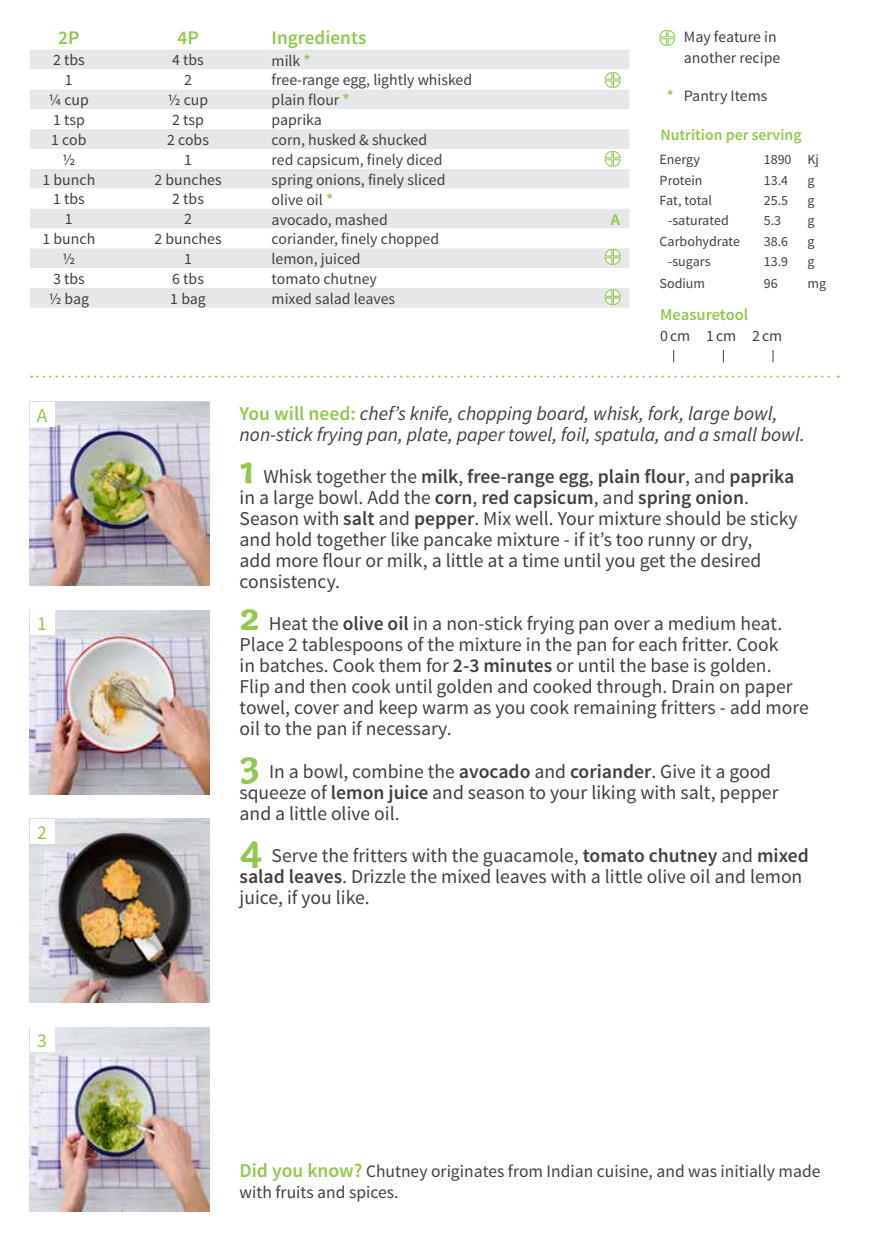
<style>
.page{position:relative;width:869px;height:1241px;background:#fff}
.page>*{position:absolute;margin:0;border:0;box-sizing:border-box;transform-origin:0 0}
.t1{font:19.6px/21px "Source Sans Pro";color:#414042}
.t2{font:italic 19.6px/21px "Source Sans Pro";color:#414042}
.t3{font:19.6px "Source Sans Pro";color:#91c84e}
.t4{font:600 19.25px "Source Sans Pro";color:#91c84e}
.t5{font:17.5px/21px "Source Sans Pro";color:#414042}
.t6{font:600 16.45px "Source Sans Pro";color:#91c84e}
.t7{font:15.75px/21px "Source Sans Pro";color:#414042}
.t8{font:600 15.75px "Source Sans Pro";color:#91c84e}
.t9{font:15.75px "Source Sans Pro";letter-spacing:.06em;color:#414042}
.t10{font:14px "Source Sans Pro";color:#414042}
.s1{font-weight:600;font-size:16.45px;color:#91c84e}
.s2{font-weight:600;color:#91c84e}
.s3{font-weight:600;font-style:normal;color:#91c84e}
.s4{font-family:"Capucine Basic";font-weight:700;font-size:41.12px;color:#91c84e}
.s5{font-weight:600}
.s6{font-weight:600;font-size:19.6px;color:#91c84e}
</style>
<div class="page">
<svg style="left:659px;top:29px;width:16px;height:17px"></svg>
<svg style="left:31px;top:375px;width:807px;height:2px"></svg>
<svg style="left:673px;top:350px;width:1px;height:12px"></svg>
<svg style="left:722px;top:350px;width:1px;height:12px"></svg>
<svg style="left:772px;top:350px;width:1px;height:12px"></svg>
<img style="left:30px;top:818px;width:180px;height:184px">
<img style="left:30px;top:402px;width:180px;height:183px">
<img style="left:30px;top:610px;width:180px;height:184px">
<img style="left:30px;top:1027px;width:180px;height:184px">
<div style="left:30px;top:402px;width:25px;height:25px;background:#fff"></div>
<div style="left:30px;top:610px;width:25px;height:25px;background:#fff"></div>
<div style="left:30px;top:1027px;width:25px;height:25px;background:#fff"></div>
<div style="left:30px;top:818px;width:25px;height:25px;background:#fff"></div>
<div style="left:30px;top:50px;width:599px;height:258px;background:#e6e7e8"></div>
<svg style="left:30px;top:69px;width:599px;height:219px"></svg>
<svg style="left:604px;top:71px;width:17px;height:18px"></svg>
<svg style="left:604px;top:248px;width:17px;height:17px"></svg>
<svg style="left:604px;top:150px;width:17px;height:17px"></svg>
<svg style="left:604px;top:288px;width:17px;height:18px"></svg>
<p class="t4" style="left:58px;top:26px;width:23px">2P</p>
<p class="t4" style="left:177px;top:26px;width:23px">4P</p>
<p class="t4" style="left:271px;top:26px;width:96px">Ingredients</p>
<p class="t7" style="left:53px;top:50px;width:33px">2 tbs</p>
<p class="t7" style="left:172px;top:50px;width:33px">4 tbs</p>
<p class="t7" style="left:271px;top:50px;width:41px">milk <span class="s1">*</span></p>
<p class="t7" style="left:65px;top:70px;width:9px">1</p>
<p class="t7" style="left:184px;top:70px;width:9px">2</p>
<p class="t7" style="left:271px;top:70px;width:202px">free-range egg, lightly whisked</p>
<p class="t7" style="left:49px;top:90px;width:41px">¼ cup</p>
<p class="t7" style="left:168px;top:90px;width:42px">½ cup</p>
<p class="t7" style="left:271px;top:90px;width:80px">plain flour <span class="s1">*</span></p>
<p class="t7" style="left:53px;top:110px;width:33px">1 tsp</p>
<p class="t7" style="left:172px;top:110px;width:33px">2 tsp</p>
<p class="t7" style="left:271px;top:110px;width:52px">paprika</p>
<p class="t7" style="left:51px;top:129px;width:37px">1 cob</p>
<p class="t7" style="left:167px;top:129px;width:43px">2 cobs</p>
<p class="t7" style="left:271px;top:129px;width:157px">corn, husked &amp; shucked</p>
<p class="t7" style="left:62px;top:149px;width:14px">½</p>
<p class="t7" style="left:184px;top:149px;width:9px">1</p>
<p class="t7" style="left:271px;top:149px;width:172px">red capsicum, finely diced</p>
<p class="t7" style="left:43px;top:169px;width:54px">1 bunch</p>
<p class="t7" style="left:154px;top:169px;width:69px">2 bunches</p>
<p class="t7" style="left:271px;top:169px;width:175px">spring onions, finely sliced</p>
<p class="t7" style="left:53px;top:189px;width:33px">1 tbs</p>
<p class="t7" style="left:172px;top:189px;width:33px">2 tbs</p>
<p class="t7" style="left:271px;top:189px;width:63px">olive oil <span class="s1">*</span></p>
<p class="t7" style="left:65px;top:209px;width:9px">1</p>
<p class="t7" style="left:184px;top:209px;width:9px">2</p>
<p class="t7" style="left:271px;top:209px;width:118px">avocado, mashed</p>
<p class="t6" style="left:610px;top:209px;width:11px">A</p>
<p class="t7" style="left:42px;top:229px;width:54px">1 bunch</p>
<p class="t7" style="left:154px;top:229px;width:69px">2 bunches</p>
<p class="t7" style="left:271px;top:229px;width:169px">coriander, finely chopped</p>
<p class="t7" style="left:62px;top:248px;width:14px">½</p>
<p class="t7" style="left:184px;top:248px;width:9px">1</p>
<p class="t7" style="left:271px;top:248px;width:90px">lemon, juiced</p>
<p class="t7" style="left:53px;top:268px;width:33px">3 tbs</p>
<p class="t7" style="left:172px;top:268px;width:33px">6 tbs</p>
<p class="t7" style="left:271px;top:268px;width:107px">tomato chutney</p>
<p class="t7" style="left:49px;top:288px;width:42px">½ bag</p>
<p class="t7" style="left:170px;top:288px;width:37px">1 bag</p>
<p class="t7" style="left:271px;top:288px;width:125px">mixed salad leaves</p>
<p class="t7" style="left:683px;top:26px;width:98px">May feature in another recipe</p>
<p class="t7" style="left:666px;top:86px;width:102px"><span class="s2">*</span> Pantry Items</p>
<p class="t8" style="left:660px;top:124px;width:143px">Nutrition per serving</p>
<p class="t10" style="left:659px;top:151px;width:42px">Energy</p>
<p class="t10" style="left:763px;top:151px;width:57px">1890 Kj</p>
<p class="t10" style="left:659px;top:171px;width:45px">Protein</p>
<p class="t10" style="left:763px;top:171px;width:26px">13.4</p>
<p class="t10" style="left:807px;top:171px;width:9px">g</p>
<p class="t10" style="left:659px;top:192px;width:54px">Fat, total</p>
<p class="t10" style="left:763px;top:192px;width:26px">25.5</p>
<p class="t10" style="left:807px;top:192px;width:9px">g</p>
<p class="t10" style="left:667px;top:212px;width:62px">-saturated</p>
<p class="t10" style="left:763px;top:212px;width:19px">5.3</p>
<p class="t10" style="left:807px;top:212px;width:9px">g</p>
<p class="t10" style="left:659px;top:232px;width:82px">Carbohydrate</p>
<p class="t10" style="left:763px;top:232px;width:26px">38.6</p>
<p class="t10" style="left:807px;top:232px;width:9px">g</p>
<p class="t10" style="left:667px;top:253px;width:44px">-sugars</p>
<p class="t10" style="left:763px;top:253px;width:26px">13.9</p>
<p class="t10" style="left:807px;top:253px;width:9px">g</p>
<p class="t10" style="left:659px;top:275px;width:47px">Sodium</p>
<p class="t10" style="left:763px;top:275px;width:15px">96</p>
<p class="t10" style="left:807px;top:275px;width:20px">mg</p>
<p class="t6" style="left:660px;top:304px;width:89px">Measuretool</p>
<p class="t9" style="left:660px;top:326px;width:123px">0cm 1cm 2cm</p>
<p class="t3" style="left:37px;top:403px;width:12px">A</p>
<p class="t3" style="left:37px;top:611px;width:11px">1</p>
<p class="t3" style="left:37px;top:819px;width:11px">2</p>
<p class="t3" style="left:37px;top:1028px;width:11px">3</p>
<p class="t2" style="left:239px;top:403px;width:566px"><span class="s3">You will need:</span> chef’s knife, chopping board, whisk, fork, large bowl, non-stick frying pan, plate, paper towel, foil, spatula, and a small bowl.</p>
<p class="t1" style="left:239px;top:466px;width:559px"><span class="s4">1</span> Whisk together the <span class="s5">milk</span>, <span class="s5">free-range egg</span>, <span class="s5">plain flour</span>, and <span class="s5">paprika </span>in a large bowl. Add the <span class="s5">corn</span>, <span class="s5">red capsicum</span>, and <span class="s5">spring onion</span>.<br>Season with <span class="s5">salt</span> and <span class="s5">pepper</span>. Mix well. Your mixture should be sticky and hold together like pancake mixture - if it’s too runny or dry,<br>add more flour or milk, a little at a time until you get the desired consistency.</p>
<p class="t1" style="left:239px;top:613px;width:570px"><span class="s4">2</span> Heat the <span class="s5">olive oil</span> in a non-stick frying pan over a medium heat.<br>Place 2 tablespoons of the mixture in the pan for each fritter. Cook<br>in batches. Cook them for <span class="s5">2-3 minutes</span> or until the base is golden.<br>Flip and then cook until golden and cooked through. Drain on paper towel, cover and keep warm as you cook remaining fritters - add more oil to the pan if necessary.</p>
<p class="t1" style="left:239px;top:760px;width:540px"><span class="s4">3</span> In a bowl, combine the <span class="s5">avocado</span> and <span class="s5">coriander</span>. Give it a good squeeze of <span class="s5">lemon juice</span> and season to your liking with salt, pepper and a little olive oil.</p>
<p class="t1" style="left:239px;top:844px;width:570px"><span class="s4">4</span> Serve the fritters with the guacamole, <span class="s5">tomato chutney</span> and <span class="s5">mixed salad leaves</span>. Drizzle the mixed leaves with a little olive oil and lemon juice, if you like.</p>
<p class="t5" style="left:239px;top:1160px;width:582px"><span class="s6">Did you know?</span> Chutney originates from Indian cuisine, and was initially made with fruits and spices.</p>
</div>
